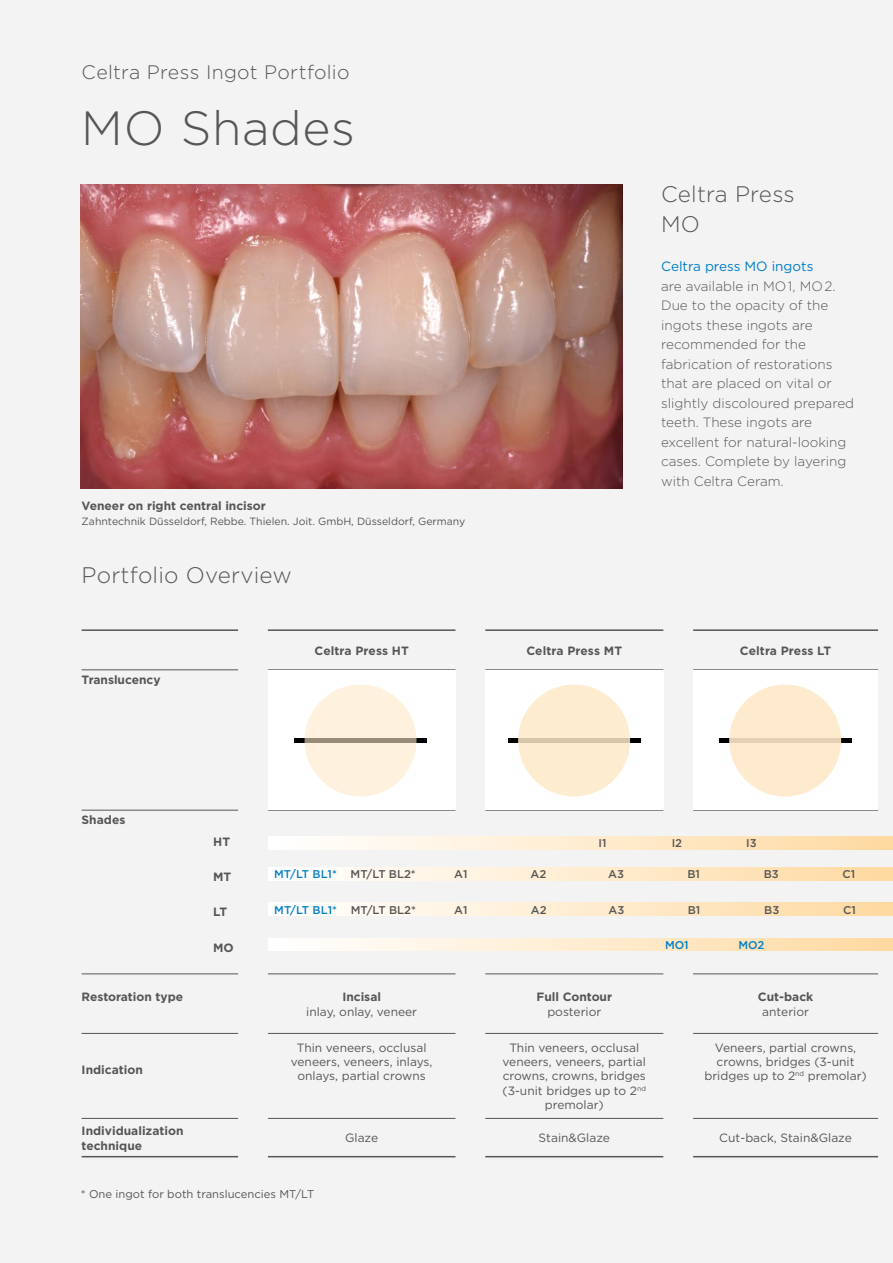
<style>
.page{position:relative;width:893px;height:1263px;background:#f3f3f3}
.page>*{position:absolute;margin:0;border:0;box-sizing:border-box;transform-origin:0 0}
.t1{font:300 48px "Gotham";letter-spacing:.01em;color:#565656}
.t2{font:300 22.5px/30px "Gotham";letter-spacing:.01em;color:#565656}
.t3{font:300 19.5px "Gotham";letter-spacing:.015em;color:#565656}
.t4{font:300 13.5px/19.5px "Gotham";color:#565656}
.t5{font:13.5px "Gotham";color:#007fc7}
.t6{font:12px/14.4px "Gotham";color:#565656;text-align:center}
.t7{font:700 12px/14.4px "Gotham";color:#565656}
.t8{font:500 11.25px "Gotham";color:#007fc7}
.t9{font:11.25px "Gotham";color:#565656}
.t10{font:500 11.25px "Gotham";color:#565656}
.t11{font:10.5px "Gotham";color:#565656}
.s1{color:#565656}
</style>
<div class="page">
<img style="left:81px;top:184px;width:542px;height:304px">
<hr style="left:82px;top:629px;width:156px;height:2px;background:#565656">
<hr style="left:268px;top:629px;width:187px;height:2px;background:#565656">
<hr style="left:485px;top:629px;width:178px;height:2px;background:#565656">
<hr style="left:693px;top:629px;width:185px;height:2px;background:#565656">
<hr style="left:82px;top:669px;width:156px;height:1px;background:#565656">
<hr style="left:268px;top:669px;width:187px;height:1px;background:#565656">
<hr style="left:485px;top:669px;width:178px;height:1px;background:#565656">
<hr style="left:693px;top:669px;width:185px;height:1px;background:#565656">
<hr style="left:82px;top:810px;width:156px;height:1px;background:#565656">
<hr style="left:268px;top:810px;width:187px;height:1px;background:#565656">
<hr style="left:485px;top:810px;width:178px;height:1px;background:#565656">
<hr style="left:693px;top:810px;width:185px;height:1px;background:#565656">
<hr style="left:82px;top:973px;width:156px;height:1px;background:#565656">
<hr style="left:268px;top:973px;width:187px;height:1px;background:#565656">
<hr style="left:485px;top:973px;width:178px;height:1px;background:#565656">
<hr style="left:693px;top:973px;width:185px;height:1px;background:#565656">
<hr style="left:82px;top:1033px;width:156px;height:1px;background:#565656">
<hr style="left:268px;top:1033px;width:187px;height:1px;background:#565656">
<hr style="left:485px;top:1033px;width:178px;height:1px;background:#565656">
<hr style="left:693px;top:1033px;width:185px;height:1px;background:#565656">
<hr style="left:82px;top:1118px;width:156px;height:1px;background:#565656">
<hr style="left:82px;top:1156px;width:156px;height:1px;background:#565656">
<hr style="left:268px;top:1118px;width:187px;height:1px;background:#565656">
<hr style="left:268px;top:1156px;width:187px;height:1px;background:#565656">
<hr style="left:485px;top:1118px;width:178px;height:1px;background:#565656">
<hr style="left:485px;top:1156px;width:178px;height:1px;background:#565656">
<hr style="left:693px;top:1118px;width:185px;height:1px;background:#565656">
<hr style="left:693px;top:1156px;width:185px;height:1px;background:#565656">
<div style="left:268px;top:670px;width:187px;height:140px;background:#fff"></div>
<div style="left:485px;top:670px;width:178px;height:140px;background:#fff"></div>
<div style="left:693px;top:670px;width:185px;height:140px;background:#fff"></div>
<div style="left:719px;top:738px;width:132px;height:5px;background:#000"></div>
<div style="left:729px;top:684px;width:112px;height:112px;background:#fee9c9;border-radius:50%"></div>
<div style="left:508px;top:738px;width:132px;height:5px;background:#000"></div>
<svg style="left:518px;top:684px;width:112px;height:112px;fill:#feecd1"></svg>
<div style="left:294px;top:738px;width:133px;height:5px;background:#000"></div>
<div style="left:305px;top:684px;width:112px;height:112px;background:#fef1de;border-radius:50%"></div>
<svg style="left:269px;top:836px;width:624px;height:13px"></svg>
<svg style="left:269px;top:903px;width:624px;height:13px"></svg>
<svg style="left:269px;top:867px;width:624px;height:14px"></svg>
<svg style="left:269px;top:938px;width:624px;height:13px"></svg>
<h3 class="t3" style="left:82px;top:60px;width:269px">Celtra Press Ingot Portfolio</h3>
<h1 class="t1" style="left:81px;top:97px;width:275px">MO Shades</h1>
<p class="t7" style="left:82px;top:499px;width:186px">Veneer on right central incisor</p>
<p class="t11" style="left:82px;top:515px;width:385px">Zahntechnik Düsseldorf, Rebbe. Thielen. Joit. GmbH, Düsseldorf, Germany</p>
<h2 class="t2" style="left:82px;top:560px;width:212px">Portfolio Overview</h2>
<h2 class="t2" style="left:661px;top:179px;width:135px">Celtra Press<br>MO</h2>
<p class="t5" style="left:661px;top:258px;width:154px">Celtra press MO ingots</p>
<p class="t4" style="left:661px;top:276px;width:195px">are available in MO 1, MO 2.<br>Due to the opacity of the ingots these ingots are recommended for the fabrication of restorations that are placed on vital or slightly discoloured prepared teeth. These ingots are excellent for natural-looking cases. Complete by layering with Celtra Ceram.</p>
<p class="t7" style="left:82px;top:672px;width:80px">Translucency</p>
<p class="t7" style="left:82px;top:812px;width:45px">Shades</p>
<p class="t7" style="left:314px;top:643px;width:96px">Celtra Press HT</p>
<p class="t7" style="left:526px;top:643px;width:97px">Celtra Press MT</p>
<p class="t7" style="left:740px;top:643px;width:93px">Celtra Press LT</p>
<p class="t7" style="left:213px;top:834px;width:18px">HT</p>
<p class="t7" style="left:213px;top:870px;width:20px">MT</p>
<p class="t7" style="left:213px;top:905px;width:16px">LT</p>
<p class="t7" style="left:213px;top:940px;width:22px">MO</p>
<p class="t10" style="left:598px;top:835px;width:10px">I1</p>
<p class="t10" style="left:672px;top:835px;width:12px">I2</p>
<p class="t10" style="left:746px;top:835px;width:12px">I3</p>
<p class="t8" style="left:274px;top:867px;width:143px">MT/LT BL1* <span class="s1">MT/LT BL2*</span></p>
<p class="t10" style="left:454px;top:867px;width:15px">A1</p>
<p class="t10" style="left:530px;top:867px;width:17px">A2</p>
<p class="t10" style="left:608px;top:867px;width:17px">A3</p>
<p class="t10" style="left:687px;top:867px;width:14px">B1</p>
<p class="t10" style="left:764px;top:867px;width:17px">B3</p>
<p class="t10" style="left:842px;top:867px;width:14px">C1</p>
<p class="t8" style="left:274px;top:902px;width:143px">MT/LT BL1* <span class="s1">MT/LT BL2*</span></p>
<p class="t10" style="left:454px;top:902px;width:15px">A1</p>
<p class="t10" style="left:531px;top:902px;width:17px">A2</p>
<p class="t10" style="left:608px;top:902px;width:17px">A3</p>
<p class="t10" style="left:688px;top:902px;width:14px">B1</p>
<p class="t10" style="left:764px;top:902px;width:17px">B3</p>
<p class="t10" style="left:843px;top:902px;width:14px">C1</p>
<p class="t8" style="left:665px;top:937px;width:25px">MO1</p>
<p class="t8" style="left:738px;top:937px;width:27px">MO2</p>
<p class="t7" style="left:82px;top:990px;width:103px">Restoration type</p>
<p class="t7" style="left:342px;top:990px;width:40px">Incisal</p>
<p class="t6" style="left:306px;top:1004px;width:112px">inlay, onlay, veneer</p>
<p class="t7" style="left:536px;top:990px;width:77px">Full Contour</p>
<p class="t6" style="left:547px;top:1004px;width:55px">posterior</p>
<p class="t7" style="left:758px;top:990px;width:57px">Cut-back</p>
<p class="t6" style="left:762px;top:1004px;width:48px">anterior</p>
<p class="t7" style="left:82px;top:1062px;width:63px">Indication</p>
<p class="t6" style="left:291px;top:1040px;width:143px">Thin veneers, occlusal veneers, veneers, inlays, onlays, partial crowns</p>
<p class="t6" style="left:502px;top:1040px;width:145px">Thin veneers, occlusal veneers, veneers, partial crowns, crowns, bridges (3-unit bridges up to 2<sup>nd </sup>premolar)</p>
<p class="t6" style="left:704px;top:1040px;width:164px">Veneers, partial crowns, crowns, bridges (3-unit bridges up to 2<sup>nd</sup> premolar)</p>
<p class="t7" style="left:82px;top:1123px;width:103px">Individualization technique</p>
<p class="t6" style="left:345px;top:1131px;width:35px">Glaze</p>
<p class="t6" style="left:539px;top:1130px;width:73px">Stain&amp;Glaze</p>
<p class="t6" style="left:719px;top:1130px;width:134px">Cut-back, Stain&amp;Glaze</p>
<p class="t9" style="left:81px;top:1186px;width:235px">* One ingot for both translucencies MT/LT</p>
</div>
